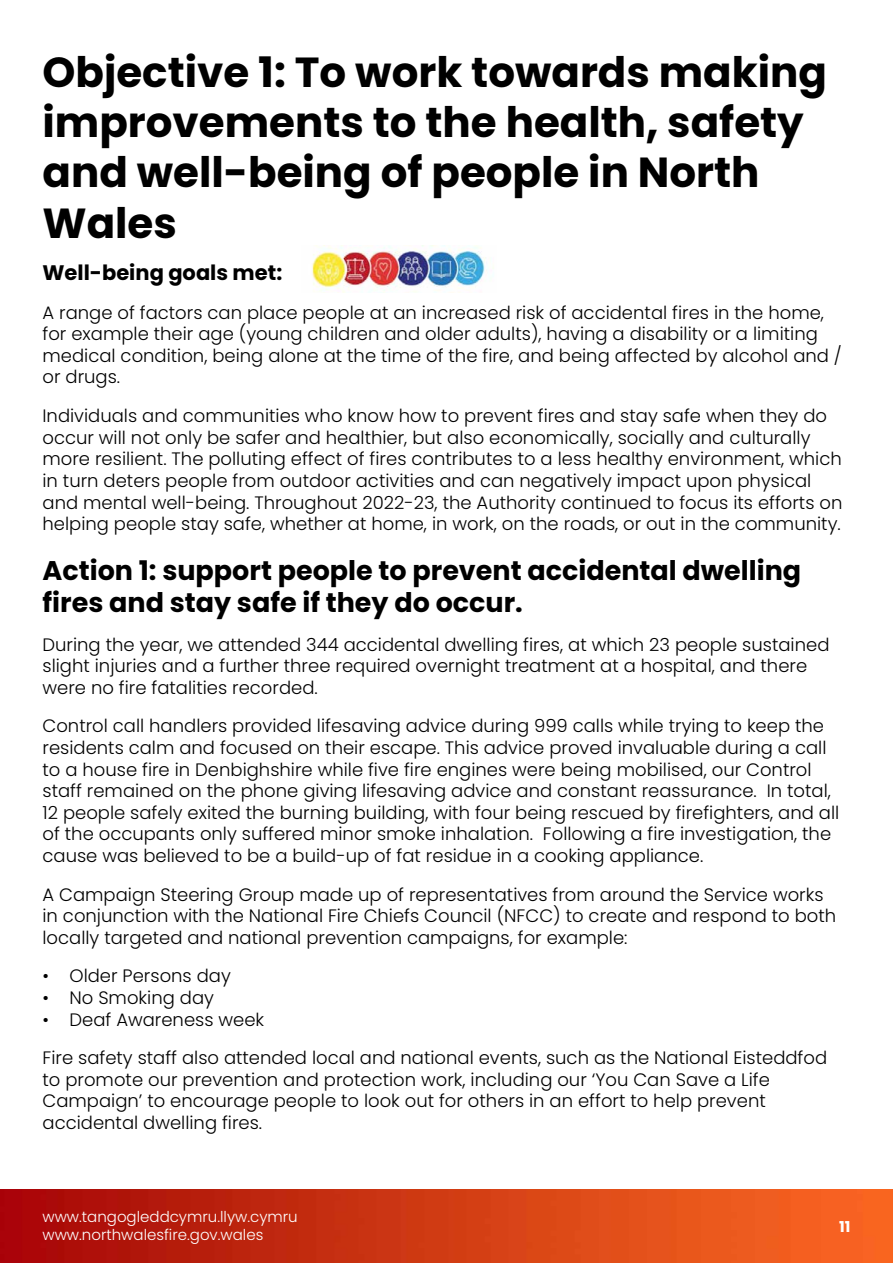
<style>
.page{position:relative;width:893px;height:1263px;background:#fff}
.page>*{position:absolute;margin:0;border:0;box-sizing:border-box;transform-origin:0 0}
.t1{font:700 42px/50.4px "Poppins";color:#000}
.t2{font:700 27px/32.4px "Poppins";color:#000}
.t3{font:700 21px "Poppins";color:#000}
.t4{font:300 18px/21.6px "Poppins";color:#000}
.t5{font:300 15px/18px "Poppins";color:#fff}
.t6{font:700 15px "Poppins";color:#fff}
</style>
<div class="page">
<img style="left:0;top:1190px;width:893px;height:73px">
<img style="left:312px;top:246px;width:182px;height:46px">
<h1 class="t1" style="left:43px;top:47px;width:786px">Objective 1: To work towards making improvements to the health, safety and well-being of people in North<br>Wales</h1>
<p class="t3" style="left:43px;top:260px;width:241px">Well-being goals met:</p>
<p class="t4" style="left:43px;top:302px;width:801px">A range of factors can place people at an increased risk of accidental fires in the home, for example their age (young children and older adults), having a disability or a limiting medical condition, being alone at the time of the fire, and being affected by alcohol and / or drugs.</p>
<p class="t4" style="left:43px;top:405px;width:801px">Individuals and communities who know how to prevent fires and stay safe when they do occur will not only be safer and healthier, but also economically, socially and culturally more resilient. The polluting effect of fires contributes to a less healthy environment, which in turn deters people from outdoor activities and can negatively impact upon physical and mental well-being. Throughout 2022-23, the Authority continued to focus its efforts on helping people stay safe, whether at home, in work, on the roads, or out in the community.</p>
<h2 class="t2" style="left:43px;top:554px;width:760px">Action 1: support people to prevent accidental dwelling fires and stay safe if they do occur.</h2>
<p class="t4" style="left:43px;top:633px;width:788px">During the year, we attended 344 accidental dwelling fires, at which 23 people sustained slight injuries and a further three required overnight treatment at a hospital, and there were no fire fatalities recorded.</p>
<p class="t4" style="left:43px;top:715px;width:798px">Control call handlers provided lifesaving advice during 999 calls while trying to keep the residents calm and focused on their escape. This advice proved invaluable during a call to a house fire in Denbighshire while five fire engines were being mobilised, our Control staff remained on the phone giving lifesaving advice and constant reassurance. In total, 12 people safely exited the burning building, with four being rescued by firefighters, and all of the occupants only suffered minor smoke inhalation. Following a fire investigation, the cause was believed to be a build-up of fat residue in a cooking appliance.</p>
<p class="t4" style="left:43px;top:883px;width:795px">A Campaign Steering Group made up of representatives from around the Service works in conjunction with the National Fire Chiefs Council (NFCC) to create and respond to both locally targeted and national prevention campaigns, for example:</p>
<p class="t4" style="left:43px;top:965px;width:190px">• Older Persons day</p>
<p class="t4" style="left:43px;top:987px;width:173px">• No Smoking day</p>
<p class="t4" style="left:43px;top:1000px;width:786px;line-height:38.5px">• Deaf Awareness week<br>Fire safety staff also attended local and national events, such as the National Eisteddfod</p>
<p class="t4" style="left:43px;top:1069px;width:729px">to promote our prevention and protection work, including our ‘You Can Save a Life<br>Campaign’ to encourage people to look out for others in an effort to help prevent accidental dwelling fires.</p>
<p class="t5" style="left:43px;top:1207px;width:257px">www.tangogleddcymru.llyw.cymru www.northwalesfire.gov.wales</p>
<p class="t6" style="left:839px;top:1218px;width:13px">11</p>
</div>
